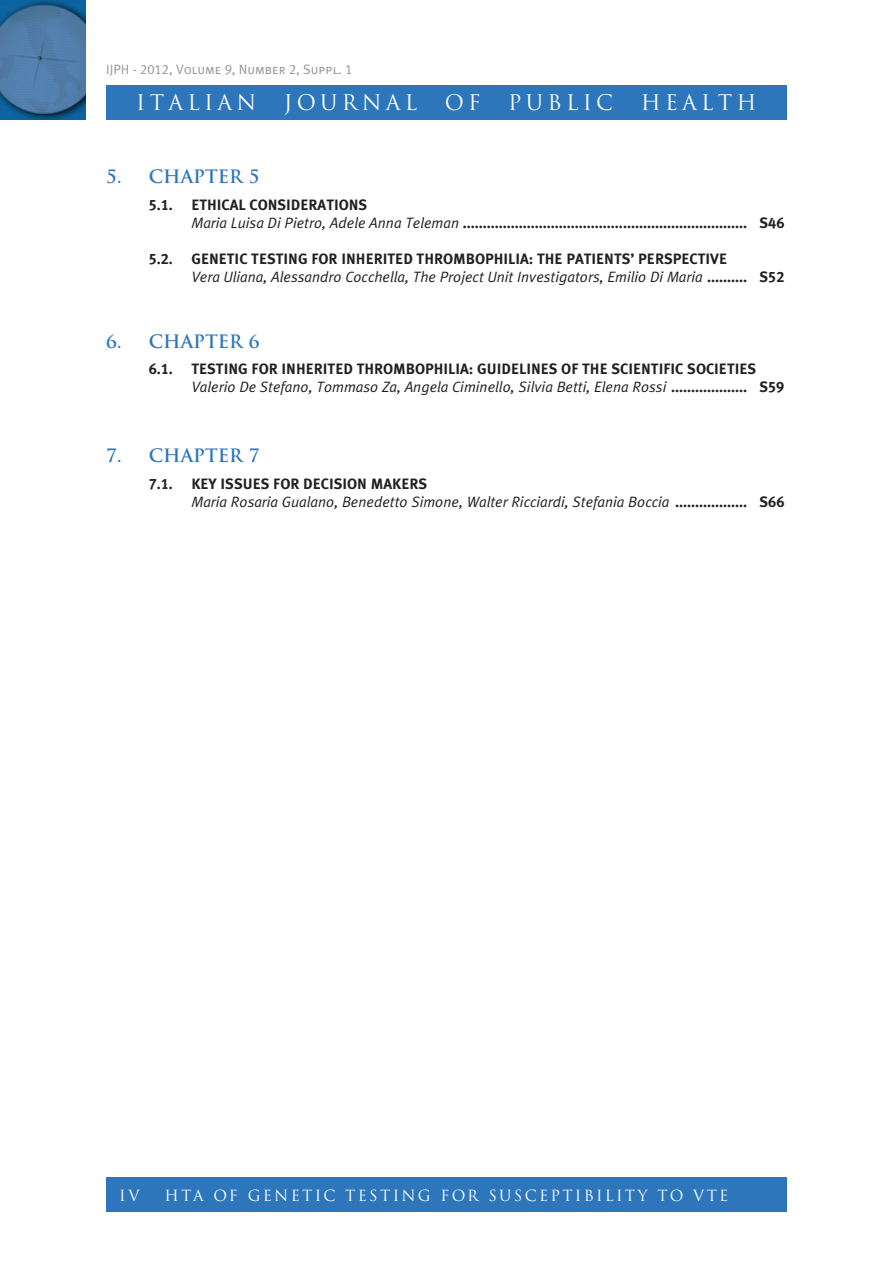
<style>
.page{position:relative;width:893px;height:1263px;background:#fff}
.page>*{position:absolute;margin:0;border:0;box-sizing:border-box;transform-origin:0 0}
.t1{font:21px "Trajan Pro";letter-spacing:.2em;color:#fff}
.t2{font:700 18px "Trajan Pro";color:#2e76bc}
.t3{font:15px/18px "Meta Plus Bold Caps";color:#231f20}
.t4{font:italic 15px "Meta Plus Normal";color:#231f20}
.t5{font:15px "Trajan Pro";letter-spacing:.15em;color:#fff}
.t6{font:13.5px "Meta Plus Normal Caps";color:#939598}
.s1{font-family:"Meta Plus Normal";font-style:italic}
.s2{font-family:"Meta Plus Bold Caps";font-style:normal}
</style>
<div class="page">
<div style="left:106px;top:85px;width:681px;height:34px;background:#2e76bc"></div>
<img style="left:0;top:0;width:85px;height:119px">
<div style="left:106px;top:1178px;width:681px;height:34px;background:#2e76bc"></div>
<p class="t6" style="left:106px;top:62px;width:248px">IJPH - 2012, Volume 9, Number 2, Suppl. 1</p>
<h1 class="t1" style="left:136px;top:89px;width:121px">ITALIAN</h1>
<h1 class="t1" style="left:284px;top:89px;width:135px">JOURNAL</h1>
<h1 class="t1" style="left:445px;top:89px;width:37px">OF</h1>
<h1 class="t1" style="left:508px;top:89px;width:106px">PUBLIC</h1>
<h1 class="t1" style="left:641px;top:89px;width:117px">HEALTH</h1>
<p class="t2" style="left:106px;top:165px;width:155px">5. CHAPTER 5</p>
<p class="t3" style="left:149px;top:195px;width:106px">5.1. ETHICAL CONSIDER</p>
<p class="t3" style="left:191px;top:195px;width:594px;text-indent:126px">ATIONS<br><span class="s1">Maria Luisa Di Pietro, Adele Anna Teleman</span> ....................................................................... S46</p>
<p class="t3" style="left:149px;top:249px;width:52px">5.2. GENETICTESTIN</p>
<p class="t3" style="left:298px;top:249px;width:29px">G FORIN</p>
<p class="t3" style="left:356px;top:249px;width:18px">HERITEDT</p>
<p class="t3" style="left:424px;top:249px;width:169px">HROMBOPHI LIA: THE PATIENTS</p>
<p class="t3" style="left:631px;top:249px;width:59px">’ PERSPECTI</p>
<p class="t3" style="left:710px;top:249px;width:16px">VE</p>
<p class="t4" style="left:191px;top:268px;width:594px">Vera Uliana, Alessandro Cocchella, The Project Unit Investigators, Emilio Di Maria <span class="s2">.......... S52</span></p>
<p class="t2" style="left:106px;top:330px;width:155px">6. CHAPTER 6</p>
<p class="t3" style="left:149px;top:360px;width:59px">6.1. TESTIN</p>
<p class="t3" style="left:238px;top:360px;width:29px">G FORIN</p>
<p class="t3" style="left:296px;top:360px;width:18px">HERITEDT</p>
<p class="t3" style="left:364px;top:360px;width:132px">HROMBOPHI LIA: GUIDE</p>
<p class="t3" style="left:519px;top:360px;width:16px">LINESO</p>
<p class="t3" style="left:571px;top:360px;width:37px">F THESCIENTI</p>
<p class="t3" style="left:663px;top:360px;width:16px">FICSOCIETIES</p>
<p class="t4" style="left:191px;top:378px;width:594px">Valerio De Stefano, Tommaso Za, Angela Ciminello, Silvia Betti, Elena Rossi <span class="s2">................... S59</span></p>
<p class="t2" style="left:106px;top:444px;width:155px">7. CHAPTER 7</p>
<p class="t3" style="left:149px;top:474px;width:76px">7.1. KEY ISSUES</p>
<p class="t3" style="left:273px;top:474px;width:16px">FORDECISION</p>
<p class="t3" style="left:371px;top:474px;width:31px">MAKERS</p>
<p class="t4" style="left:191px;top:493px;width:594px">Maria Rosaria Gualano, Benedetto Simone, Walter Ricciardi, Stefania Boccia <span class="s2">.................. S66</span></p>
<p class="t5" style="left:119px;top:1185px;width:22px">IV</p>
<p class="t5" style="left:164px;top:1185px;width:565px">HTA OF GENETIC TESTING FOR SUSCEPTIBILITY TO VTE</p>
</div>
